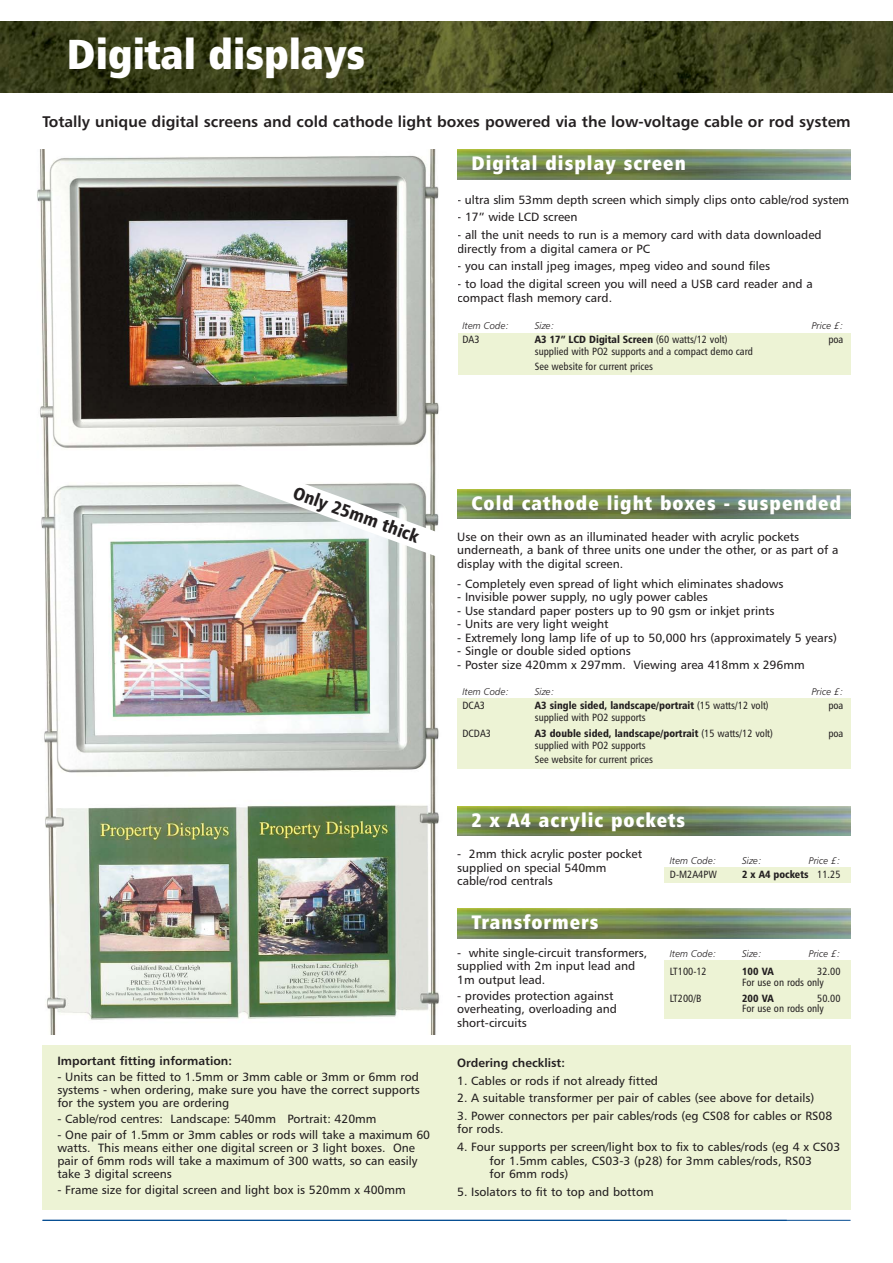
<style>
.page{position:relative;width:893px;height:1263px;background:#fff}
.page>*{position:absolute;margin:0;border:0;box-sizing:border-box;transform-origin:0 0}
.t1{font:42px "Humanist 777 BT Extra Black Cond B";color:#fff}
.t2{font:19.5px "Humanist 777 BT Extra Black Cond B";letter-spacing:.055em;color:#fff}
.t3{font:18px "Humanist 777 BT Black Condensed B";color:#231f20}
.t4{font:15.45px "Humanist 777 BT Bold B";color:#231f20}
.t5{font:12px/13.5px "Humanist 777 BT Roman B";color:#231f20}
.t6{font:12px "Humanist 777 BT Bold B";color:#231f20}
.t7{font:10.5px/14.1px "Humanist 777 BT Roman Condensed B";color:#231f20}
.t8{font:10.5px "Humanist 777 BT Black Condensed B";color:#231f20}
.t9{font:9.75px "Humanist 777 BT Light Italic B";color:#231f20}
.s1{font-family:"Humanist 777 BT Roman Condensed B"}
</style>
<div class="page">
<div style="left:457px;top:333px;width:393px;height:42px;background:#edf3d5"></div>
<hr style="left:43px;top:1220px;width:807px;height:1px;background:#004990">
<img style="left:0;top:21px;width:893px;height:71px">
<img style="left:37px;top:149px;width:403px;height:885px">
<div style="left:664px;top:867px;width:186px;height:16px;background:#edf3d5"></div>
<svg style="left:226px;top:458px;width:214px;height:101px"></svg>
<img style="left:457px;top:489px;width:393px;height:30px">
<img style="left:457px;top:806px;width:393px;height:30px">
<div style="left:457px;top:698px;width:393px;height:71px;background:#edf3d5"></div>
<img style="left:457px;top:908px;width:393px;height:30px">
<div style="left:664px;top:960px;width:186px;height:59px;background:#edf3d5"></div>
<div style="left:43px;top:1045px;width:807px;height:164px;background:#edf3d5"></div>
<img style="left:457px;top:149px;width:393px;height:30px">
<p class="t1" style="left:67px;top:36px;width:300px">Digital displays</p>
<p class="t4" style="left:43px;top:115px;width:810px">Totally unique digital screens and cold cathode light boxes powered via the low-voltage cable or rod system</p>
<p class="t2" style="left:471px;top:155px;width:216px">Digital display screen</p>
<p class="t5" style="left:457px;top:193px;width:394px">- ultra slim 53mm depth screen which simply clips onto cable/rod system</p>
<p class="t5" style="left:457px;top:211px;width:122px">- 17” wide LCD screen</p>
<p class="t5" style="left:457px;top:229px;width:366px">- all the unit needs to run is a memory card with data downloaded directly from a digital camera or PC</p>
<p class="t5" style="left:457px;top:260px;width:314px">- you can install jpeg images, mpeg video and sound files</p>
<p class="t5" style="left:457px;top:278px;width:357px">- to load the digital screen you will need a USB card reader and a compact flash memory card.</p>
<p class="t9" style="left:462px;top:322px;width:48px">Item Code:</p>
<p class="t9" style="left:535px;top:322px;width:21px">Size:</p>
<p class="t9" style="left:812px;top:322px;width:33px">Price £:</p>
<p class="t7" style="left:462px;top:334px;width:19px">DA3</p>
<p class="t8" style="left:535px;top:335px;width:194px">A3 17” LCD Digital Screen <span class="s1">(60 watts/12 volt)</span></p>
<p class="t7" style="left:828px;top:334px;width:17px">poa</p>
<p class="t7" style="left:535px;top:346px;width:220px">supplied with PO2 supports and a compact demo card<br>See website for current prices</p>
<p class="t3" style="left:297px;top:484px;width:134px;rotate:20deg">Only 25mm thick</p>
<p class="t6" style="left:57px;top:1056px;width:176px">Important fitting information:</p>
<p class="t5" style="left:57px;top:1071px;width:364px;text-align:justify">- Units can be fitted to 1.5mm or 3mm cable or 3mm or 6mm rod systems - when ordering, make sure you have the correct supports for the system you are ordering</p>
<p class="t5" style="left:57px;top:1113px;width:321px">- Cable/rod centres: Landscape: 540mm Portrait: 420mm</p>
<p class="t5" style="left:57px;top:1129px;width:374px">- One pair of 1.5mm or 3mm cables or rods will take a maximum 60 watts. This means either one digital screen or 3 light boxes. One pair of 6mm rods will take a maximum of 300 watts, so can easily take 3 digital screens</p>
<p class="t5" style="left:57px;top:1184px;width:350px">- Frame size for digital screen and light box is 520mm x 400mm</p>
<p class="t2" style="left:471px;top:494px;width:371px">Cold cathode light boxes - suspended</p>
<p class="t5" style="left:457px;top:530px;width:383px">Use on their own as an illuminated header with acrylic pockets underneath, a bank of three units one under the other, or as part of a display with the digital screen.</p>
<p class="t5" style="left:457px;top:577px;width:328px">- Completely even spread of light which eliminates shadows</p>
<p class="t5" style="left:457px;top:591px;width:252px">- Invisible power supply, no ugly power cables</p>
<p class="t5" style="left:457px;top:604px;width:319px">- Use standard paper posters up to 90 gsm or inkjet prints</p>
<p class="t5" style="left:457px;top:618px;width:153px">- Units are very light weight</p>
<p class="t5" style="left:457px;top:631px;width:381px">- Extremely long lamp life of up to 50,000 hrs (approximately 5 years)</p>
<p class="t5" style="left:457px;top:645px;width:175px">- Single or double sided options</p>
<p class="t5" style="left:457px;top:658px;width:349px">- Poster size 420mm x 297mm. Viewing area 418mm x 296mm</p>
<p class="t9" style="left:462px;top:687px;width:48px">Item Code:</p>
<p class="t9" style="left:535px;top:687px;width:21px">Size:</p>
<p class="t9" style="left:812px;top:687px;width:33px">Price £:</p>
<p class="t7" style="left:462px;top:699px;width:24px">DCA3</p>
<p class="t8" style="left:535px;top:701px;width:235px">A3 single sided, landscape/portrait <span class="s1">(15 watts/12 volt)</span></p>
<p class="t7" style="left:828px;top:699px;width:17px">poa</p>
<p class="t7" style="left:535px;top:711px;width:112px">supplied with PO2 supports</p>
<p class="t7" style="left:462px;top:727px;width:30px">DCDA3</p>
<p class="t8" style="left:535px;top:729px;width:240px">A3 double sided, landscape/portrait <span class="s1">(15 watts/12 volt)</span></p>
<p class="t7" style="left:828px;top:727px;width:17px">poa</p>
<p class="t7" style="left:535px;top:739px;width:120px">supplied with PO2 supports<br>See website for current prices</p>
<p class="t2" style="left:471px;top:811px;width:215px">2 x A4 acrylic pockets</p>
<p class="t5" style="left:457px;top:848px;width:186px">- 2mm thick acrylic poster pocket supplied on special 540mm cable/rod centrals</p>
<p class="t9" style="left:670px;top:856px;width:48px">Item Code:</p>
<p class="t9" style="left:742px;top:856px;width:21px">Size:</p>
<p class="t9" style="left:809px;top:856px;width:33px">Price £:</p>
<p class="t7" style="left:670px;top:868px;width:49px">D-M2A4PW</p>
<p class="t8" style="left:742px;top:870px;width:100px">2 x A4 pockets <span class="s1">11.25</span></p>
<p class="t2" style="left:471px;top:914px;width:129px">Transformers</p>
<p class="t5" style="left:457px;top:947px;width:192px">- white single-circuit transformers, supplied with 2m input lead and<br>1m output lead.</p>
<p class="t5" style="left:457px;top:989px;width:161px">- provides protection against overheating, overloading and short-circuits</p>
<p class="t9" style="left:670px;top:949px;width:48px">Item Code:</p>
<p class="t9" style="left:742px;top:949px;width:21px">Size:</p>
<p class="t9" style="left:809px;top:949px;width:33px">Price £:</p>
<p class="t7" style="left:670px;top:965px;width:38px">LT100-12</p>
<p class="t8" style="left:742px;top:967px;width:33px">100 VA</p>
<p class="t7" style="left:742px;top:967px;width:100px;line-height:10.5px;text-indent:75px">32.00<br>For use on rods only</p>
<p class="t7" style="left:670px;top:992px;width:33px">LT200/B</p>
<p class="t8" style="left:742px;top:994px;width:33px">200 VA</p>
<p class="t7" style="left:742px;top:994px;width:100px;line-height:10.5px;text-indent:75px">50.00<br>For use on rods only</p>
<p class="t6" style="left:457px;top:1057px;width:109px">Ordering checklist:</p>
<p class="t5" style="left:457px;top:1074px;width:202px">1. Cables or rods if not already fitted</p>
<p class="t5" style="left:457px;top:1092px;width:359px">2. A suitable transformer per pair of cables (see above for details)</p>
<p class="t5" style="left:457px;top:1110px;width:377px">3. Power connectors per pair cables/rods (eg CS08 for cables or RS08 for rods.</p>
<p class="t5" style="left:457px;top:1141px;width:385px">4. Four supports per screen/light box to fix to cables/rods (eg 4 x CS03</p>
<p class="t5" style="left:490px;top:1154px;width:324px">for 1.5mm cables, CS03-3 (p28) for 3mm cables/rods, RS03 for 6mm rods)</p>
<p class="t5" style="left:457px;top:1186px;width:198px">5. Isolators to fit to top and bottom</p>
</div>
